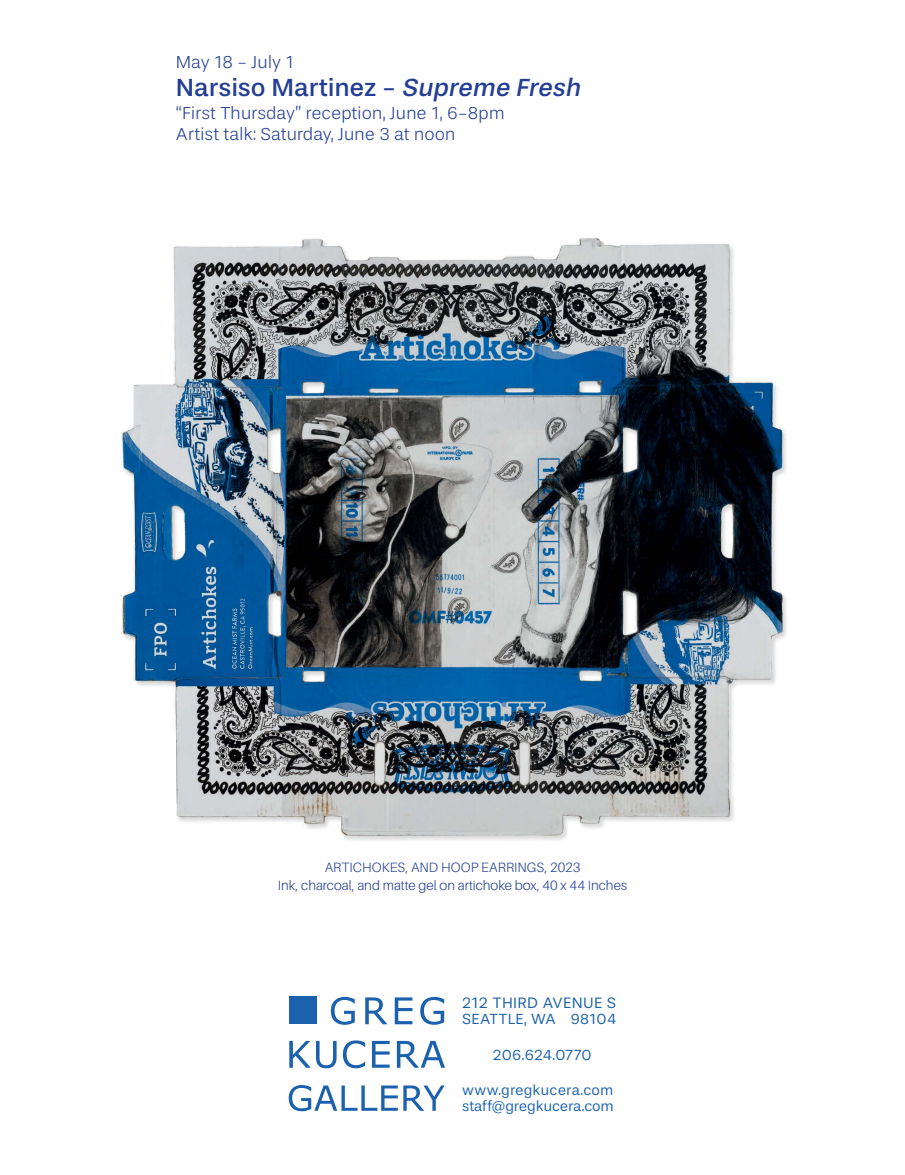
<style>
.page{position:relative;width:905px;height:1175px;background:#fff}
.page>*{position:absolute;margin:0;border:0;box-sizing:border-box;transform-origin:0 0}
.t1{font:25.5px "Stevie Sans";letter-spacing:-.005em;color:#243e95}
.t2{font:300 18px/21.6px "Stevie Sans";letter-spacing:-.01em;color:#243e95}
.t3{font:15.6px "Stevie Sans";letter-spacing:.02em;color:#1b61ae}
.t4{font:15.15px "Stevie Sans";letter-spacing:.01em;color:#1b61ae}
.t5{font:14.7px/16px "Stevie Sans";color:#1b61ae}
.t6{font:300 13.5px/18px "Aileron";letter-spacing:.005em;color:#243e95;text-align:center}
.s1{font-style:italic}
</style>
<div class="page">
<img style="left:121px;top:237px;width:666px;height:604px">
<svg style="left:289px;top:1040px;width:47px;height:28px"></svg>
<svg style="left:343px;top:1040px;width:22px;height:28px"></svg>
<svg style="left:372px;top:1040px;width:17px;height:27px"></svg>
<svg style="left:397px;top:1040px;width:48px;height:27px"></svg>
<svg style="left:289px;top:1085px;width:155px;height:26px"></svg>
<svg style="left:331px;top:997px;width:24px;height:27px"></svg>
<svg style="left:365px;top:997px;width:22px;height:27px"></svg>
<svg style="left:395px;top:997px;width:17px;height:27px"></svg>
<svg style="left:420px;top:997px;width:24px;height:27px"></svg>
<div style="left:289px;top:996px;width:28px;height:28px;background:#1b61ae"></div>
<h2 class="t2" style="left:176px;top:51px;width:120px">May 18 - July 1</h2>
<h2 class="t2" style="left:176px;top:102px;width:330px">“First Thursday” reception, June 1, 6-8pm<br>Artist talk: Saturday, June 3 at noon</h2>
<h1 class="t1" style="left:176px;top:72px;width:411px">Narsiso Martinez - <span class="s1">Supreme Fresh</span></h1>
<p class="t6" style="left:278px;top:858px;width:351px">ARTICHOKES, AND HOOP EARRINGS, 2023<br>Ink, charcoal, and matte gel on artichoke box, 40 x 44 Inches</p>
<p class="t3" style="left:462px;top:993px;width:155px">212 THIRD AVENUE S</p>
<p class="t4" style="left:462px;top:1009px;width:156px">SEATTLE, WA 98104</p>
<p class="t4" style="left:493px;top:1046px;width:100px">206.624.0770</p>
<p class="t5" style="left:462px;top:1082px;width:153px">www.gregkucera.com staff@gregkucera.com</p>
</div>
